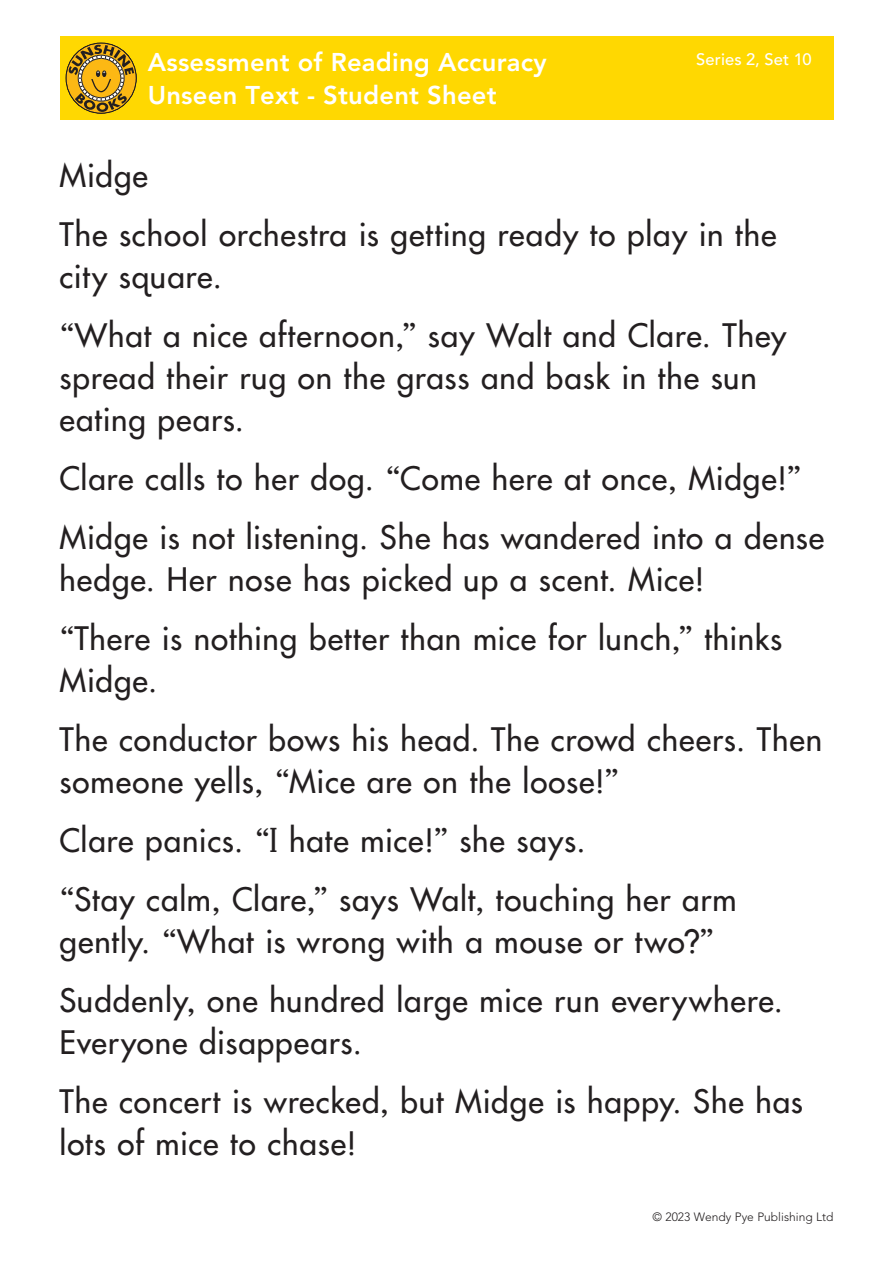
<style>
.page{position:relative;width:893px;height:1263px;background:#fff}
.page>*{position:absolute;margin:0;border:0;box-sizing:border-box;transform-origin:0 0}
.body_text{font:31.5px/42px "US Asunshine";letter-spacing:.025em;color:#231f20}
.t1{font:800 25.5px "Avenir LT Std";letter-spacing:.01em;color:#fff}
.t2{font:500 16.5px "Avenir LT Std";letter-spacing:.005em;color:#fff}
.t3{font:300 12px "Avenir LT Std";color:#231f20}
</style>
<div class="page">
<div style="left:60px;top:36px;width:773px;height:84px;background:#ffd801"></div>
<svg style="left:65px;top:42px;width:72px;height:72px"></svg>
<p class="t1" style="left:148px;top:47px;width:400px">Assessment of Reading Accuracy</p>
<p class="t2" style="left:696px;top:49px;width:117px">Series 2, Set 10</p>
<p class="t1" style="left:148px;top:80px;width:350px">Unseen Text - Student Sheet</p>
<p class="body_text" style="left:60px;top:155px;width:90px">Midge</p>
<p class="body_text" style="left:60px;top:214px;width:718px">The school orchestra is getting ready to play in the city square.</p>
<p class="body_text" style="left:60px;top:315px;width:728px">“What a nice afternoon,” say Walt and Clare. They spread their rug on the grass and bask in the sun eating pears.</p>
<p class="body_text" style="left:60px;top:458px;width:743px">Clare calls to her dog. “Come here at once, Midge!”</p>
<p class="body_text" style="left:60px;top:517px;width:766px">Midge is not listening. She has wandered into a dense hedge. Her nose has picked up a scent. Mice!</p>
<p class="body_text" style="left:60px;top:618px;width:724px">“There is nothing better than mice for lunch,” thinks<br>Midge.</p>
<p class="body_text" style="left:60px;top:719px;width:764px">The conductor bows his head. The crowd cheers. Then someone yells, “Mice are on the loose!”</p>
<p class="body_text" style="left:60px;top:820px;width:527px">Clare panics. “I hate mice!” she says.</p>
<p class="body_text" style="left:60px;top:879px;width:679px">“Stay calm, Clare,” says Walt, touching her arm gently. “What is wrong with a mouse or two?”</p>
<p class="body_text" style="left:60px;top:980px;width:725px">Suddenly, one hundred large mice run everywhere.<br>Everyone disappears.</p>
<p class="body_text" style="left:60px;top:1081px;width:745px">The concert is wrecked, but Midge is happy. She has lots of mice to chase!</p>
<p class="t3" style="left:652px;top:1210px;width:183px">© 2023 Wendy Pye Publishing Ltd</p>
</div>
